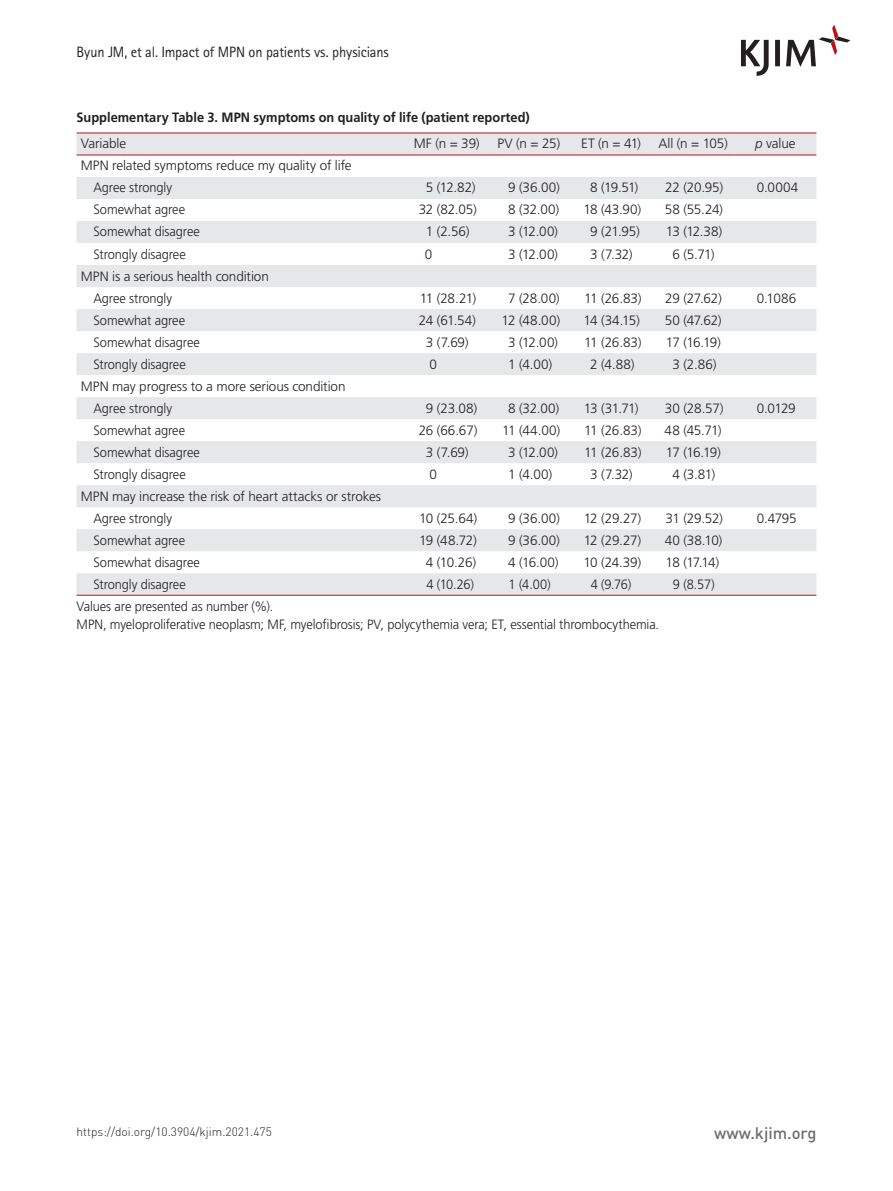
<style>
.page{position:relative;width:893px;height:1191px;background:#fff}
.page>*{position:absolute;margin:0;border:0;box-sizing:border-box;transform-origin:0 0}
.t1{font:500 16.5px "DIN Pro";color:#6c6d70}
.t2{font:15px "Rotis Sans Serif Std";letter-spacing:-.01em;color:#231f20;scale:.96 1}
.테이블셀머리{font:300 13.5px "Frutiger LT Std";letter-spacing:-.01em;color:#231f20}
.테이블_2단계{font:300 13.5px "Frutiger LT Std";letter-spacing:-.005em;color:#231f20;scale:.95 1}
.테이블{font:300 13.5px "Frutiger LT Std";letter-spacing:-.005em;color:#231f20;scale:.95 1}
.테이블제목{font:700 13.5px "Frutiger LT Std";color:#231f20;scale:.95 1}
.t3{font:300 12px "DIN Pro";color:#231f20}
.s1{font-style:italic}
</style>
<div class="page">
<svg style="left:741px;top:25px;width:109px;height:51px"></svg>
<svg style="left:77px;top:134px;width:739px;height:461px;fill:#e6e7e9"></svg>
<hr style="left:77px;top:595px;width:329px;height:1px;background:#bb1018">
<hr style="left:406px;top:595px;width:82px;height:1px;background:#bb1018">
<hr style="left:488px;top:595px;width:82px;height:1px;background:#bb1018">
<hr style="left:570px;top:595px;width:82px;height:1px;background:#bb1018">
<hr style="left:652px;top:595px;width:82px;height:1px;background:#bb1018">
<hr style="left:734px;top:595px;width:82px;height:1px;background:#bb1018">
<hr style="left:77px;top:133px;width:329px;height:1px;background:#bb1018">
<hr style="left:406px;top:133px;width:82px;height:1px;background:#bb1018">
<hr style="left:488px;top:133px;width:82px;height:1px;background:#bb1018">
<hr style="left:570px;top:133px;width:82px;height:1px;background:#bb1018">
<hr style="left:652px;top:133px;width:82px;height:1px;background:#bb1018">
<hr style="left:734px;top:133px;width:82px;height:1px;background:#bb1018">
<hr style="left:77px;top:155px;width:329px;height:1px;background:#bb1018">
<hr style="left:406px;top:155px;width:82px;height:1px;background:#bb1018">
<hr style="left:488px;top:155px;width:82px;height:1px;background:#bb1018">
<hr style="left:570px;top:155px;width:82px;height:1px;background:#bb1018">
<hr style="left:652px;top:155px;width:82px;height:1px;background:#bb1018">
<hr style="left:734px;top:155px;width:82px;height:1px;background:#bb1018">
<p class="t2" style="left:77px;top:43px;width:327px">Byun JM, et al. Impact of MPN on patients vs. physicians</p>
<p class="테이블제목" style="left:77px;top:109px;width:479px">Supplementary Table 3. MPN symptoms on quality of life (patient reported)</p>
<p class="테이블셀머리" style="left:81px;top:136px;width:47px">Variable</p>
<p class="테이블셀머리" style="left:414px;top:136px;width:67px">MF (n = 39)</p>
<p class="테이블셀머리" style="left:498px;top:136px;width:64px">PV (n = 25)</p>
<p class="테이블셀머리" style="left:581px;top:136px;width:61px">ET (n = 41)</p>
<p class="테이블셀머리" style="left:658px;top:136px;width:71px">All (n = 105)</p>
<p class="테이블셀머리" style="left:755px;top:136px;width:42px"><span class="s1">p</span> value</p>
<p class="테이블셀머리" style="left:81px;top:158px;width:272px">MPN related symptoms reduce my quality of life</p>
<p class="테이블_2단계" style="left:94px;top:180px;width:84px">Agree strongly</p>
<p class="테이블셀머리" style="left:426px;top:180px;width:51px">5 (12.82)</p>
<p class="테이블셀머리" style="left:508px;top:180px;width:53px">9 (36.00)</p>
<p class="테이블셀머리" style="left:590px;top:180px;width:50px">8 (19.51)</p>
<p class="테이블셀머리" style="left:665px;top:180px;width:60px">22 (20.95)</p>
<p class="테이블셀머리" style="left:757px;top:180px;width:43px">0.0004</p>
<p class="테이블_2단계" style="left:94px;top:202px;width:98px">Somewhat agree</p>
<p class="테이블셀머리" style="left:419px;top:202px;width:60px">32 (82.05)</p>
<p class="테이블셀머리" style="left:508px;top:202px;width:53px">8 (32.00)</p>
<p class="테이블셀머리" style="left:583px;top:202px;width:59px">18 (43.90)</p>
<p class="테이블셀머리" style="left:665px;top:202px;width:60px">58 (55.24)</p>
<p class="테이블_2단계" style="left:94px;top:224px;width:113px">Somewhat disagree</p>
<p class="테이블셀머리" style="left:426px;top:224px;width:45px">1 (2.56)</p>
<p class="테이블셀머리" style="left:508px;top:224px;width:51px">3 (12.00)</p>
<p class="테이블셀머리" style="left:590px;top:224px;width:51px">9 (21.95)</p>
<p class="테이블셀머리" style="left:666px;top:224px;width:58px">13 (12.38)</p>
<p class="테이블_2단계" style="left:94px;top:246px;width:99px">Strongly disagree</p>
<p class="테이블셀머리" style="left:425px;top:246px;width:9px">0</p>
<p class="테이블셀머리" style="left:508px;top:246px;width:51px">3 (12.00)</p>
<p class="테이블셀머리" style="left:590px;top:246px;width:44px">3 (7.32)</p>
<p class="테이블셀머리" style="left:672px;top:246px;width:44px">6 (5.71)</p>
<p class="테이블셀머리" style="left:81px;top:268px;width:190px">MPN is a serious health condition</p>
<p class="테이블_2단계" style="left:94px;top:290px;width:84px">Agree strongly</p>
<p class="테이블셀머리" style="left:420px;top:290px;width:58px">11 (28.21)</p>
<p class="테이블셀머리" style="left:508px;top:290px;width:53px">7 (28.00)</p>
<p class="테이블셀머리" style="left:584px;top:290px;width:59px">11 (26.83)</p>
<p class="테이블셀머리" style="left:665px;top:290px;width:58px">29 (27.62)</p>
<p class="테이블셀머리" style="left:757px;top:290px;width:41px">0.1086</p>
<p class="테이블_2단계" style="left:94px;top:312px;width:98px">Somewhat agree</p>
<p class="테이블셀머리" style="left:419px;top:312px;width:58px">24 (61.54)</p>
<p class="테이블셀머리" style="left:502px;top:312px;width:60px">12 (48.00)</p>
<p class="테이블셀머리" style="left:584px;top:312px;width:58px">14 (34.15)</p>
<p class="테이블셀머리" style="left:665px;top:312px;width:58px">50 (47.62)</p>
<p class="테이블_2단계" style="left:94px;top:334px;width:113px">Somewhat disagree</p>
<p class="테이블셀머리" style="left:426px;top:334px;width:44px">3 (7.69)</p>
<p class="테이블셀머리" style="left:508px;top:334px;width:51px">3 (12.00)</p>
<p class="테이블셀머리" style="left:584px;top:334px;width:59px">11 (26.83)</p>
<p class="테이블셀머리" style="left:666px;top:334px;width:56px">17 (16.19)</p>
<p class="테이블_2단계" style="left:94px;top:356px;width:99px">Strongly disagree</p>
<p class="테이블셀머리" style="left:429px;top:356px;width:9px">0</p>
<p class="테이블셀머리" style="left:508px;top:356px;width:46px">1 (4.00)</p>
<p class="테이블셀머리" style="left:590px;top:356px;width:46px">2 (4.88)</p>
<p class="테이블셀머리" style="left:672px;top:356px;width:46px">3 (2.86)</p>
<p class="테이블셀머리" style="left:81px;top:378px;width:266px">MPN may progress to a more serious condition</p>
<p class="테이블_2단계" style="left:94px;top:400px;width:84px">Agree strongly</p>
<p class="테이블셀머리" style="left:426px;top:400px;width:53px">9 (23.08)</p>
<p class="테이블셀머리" style="left:508px;top:400px;width:53px">8 (32.00)</p>
<p class="테이블셀머리" style="left:584px;top:400px;width:56px">13 (31.71)</p>
<p class="테이블셀머리" style="left:665px;top:400px;width:60px">30 (28.57)</p>
<p class="테이블셀머리" style="left:757px;top:400px;width:41px">0.0129</p>
<p class="테이블_2단계" style="left:94px;top:422px;width:98px">Somewhat agree</p>
<p class="테이블셀머리" style="left:419px;top:422px;width:60px">26 (66.67)</p>
<p class="테이블셀머리" style="left:502px;top:422px;width:60px">11 (44.00)</p>
<p class="테이블셀머리" style="left:584px;top:422px;width:59px">11 (26.83)</p>
<p class="테이블셀머리" style="left:665px;top:422px;width:58px">48 (45.71)</p>
<p class="테이블_2단계" style="left:94px;top:444px;width:113px">Somewhat disagree</p>
<p class="테이블셀머리" style="left:426px;top:444px;width:44px">3 (7.69)</p>
<p class="테이블셀머리" style="left:508px;top:444px;width:51px">3 (12.00)</p>
<p class="테이블셀머리" style="left:584px;top:444px;width:59px">11 (26.83)</p>
<p class="테이블셀머리" style="left:666px;top:444px;width:56px">17 (16.19)</p>
<p class="테이블_2단계" style="left:94px;top:466px;width:99px">Strongly disagree</p>
<p class="테이블셀머리" style="left:429px;top:466px;width:9px">0</p>
<p class="테이블셀머리" style="left:508px;top:466px;width:46px">1 (4.00)</p>
<p class="테이블셀머리" style="left:590px;top:466px;width:44px">3 (7.32)</p>
<p class="테이블셀머리" style="left:672px;top:466px;width:44px">4 (3.81)</p>
<p class="테이블셀머리" style="left:81px;top:488px;width:302px">MPN may increase the risk of heart attacks or strokes</p>
<p class="테이블_2단계" style="left:94px;top:510px;width:84px">Agree strongly</p>
<p class="테이블셀머리" style="left:419px;top:510px;width:60px">10 (25.64)</p>
<p class="테이블셀머리" style="left:508px;top:510px;width:53px">9 (36.00)</p>
<p class="테이블셀머리" style="left:584px;top:510px;width:59px">12 (29.27)</p>
<p class="테이블셀머리" style="left:665px;top:510px;width:59px">31 (29.52)</p>
<p class="테이블셀머리" style="left:757px;top:510px;width:42px">0.4795</p>
<p class="테이블_2단계" style="left:94px;top:532px;width:98px">Somewhat agree</p>
<p class="테이블셀머리" style="left:419px;top:532px;width:59px">19 (48.72)</p>
<p class="테이블셀머리" style="left:508px;top:532px;width:53px">9 (36.00)</p>
<p class="테이블셀머리" style="left:584px;top:532px;width:59px">12 (29.27)</p>
<p class="테이블셀머리" style="left:665px;top:532px;width:59px">40 (38.10)</p>
<p class="테이블_2단계" style="left:94px;top:554px;width:113px">Somewhat disagree</p>
<p class="테이블셀머리" style="left:426px;top:554px;width:52px">4 (10.26)</p>
<p class="테이블셀머리" style="left:508px;top:554px;width:52px">4 (16.00)</p>
<p class="테이블셀머리" style="left:583px;top:554px;width:59px">10 (24.39)</p>
<p class="테이블셀머리" style="left:666px;top:554px;width:55px">18 (17.14)</p>
<p class="테이블_2단계" style="left:94px;top:576px;width:99px">Strongly disagree</p>
<p class="테이블" style="left:426px;top:576px;width:52px">4 (10.26)</p>
<p class="테이블" style="left:509px;top:576px;width:46px">1 (4.00)</p>
<p class="테이블" style="left:591px;top:576px;width:44px">4 (9.76)</p>
<p class="테이블" style="left:673px;top:576px;width:45px">9 (8.57)</p>
<p class="테이블" style="left:77px;top:599px;width:209px">Values are presented as number (%).</p>
<p class="테이블" style="left:77px;top:617px;width:615px">MPN, myeloproliferative neoplasm; MF, myelofibrosis; PV, polycythemia vera; ET, essential thrombocythemia.</p>
<p class="t3" style="left:77px;top:1123px;width:197px">https://doi.org/10.3904/kjim.2021.475</p>
<p class="t1" style="left:714px;top:1121px;width:104px">www.kjim.org</p>
</div>
